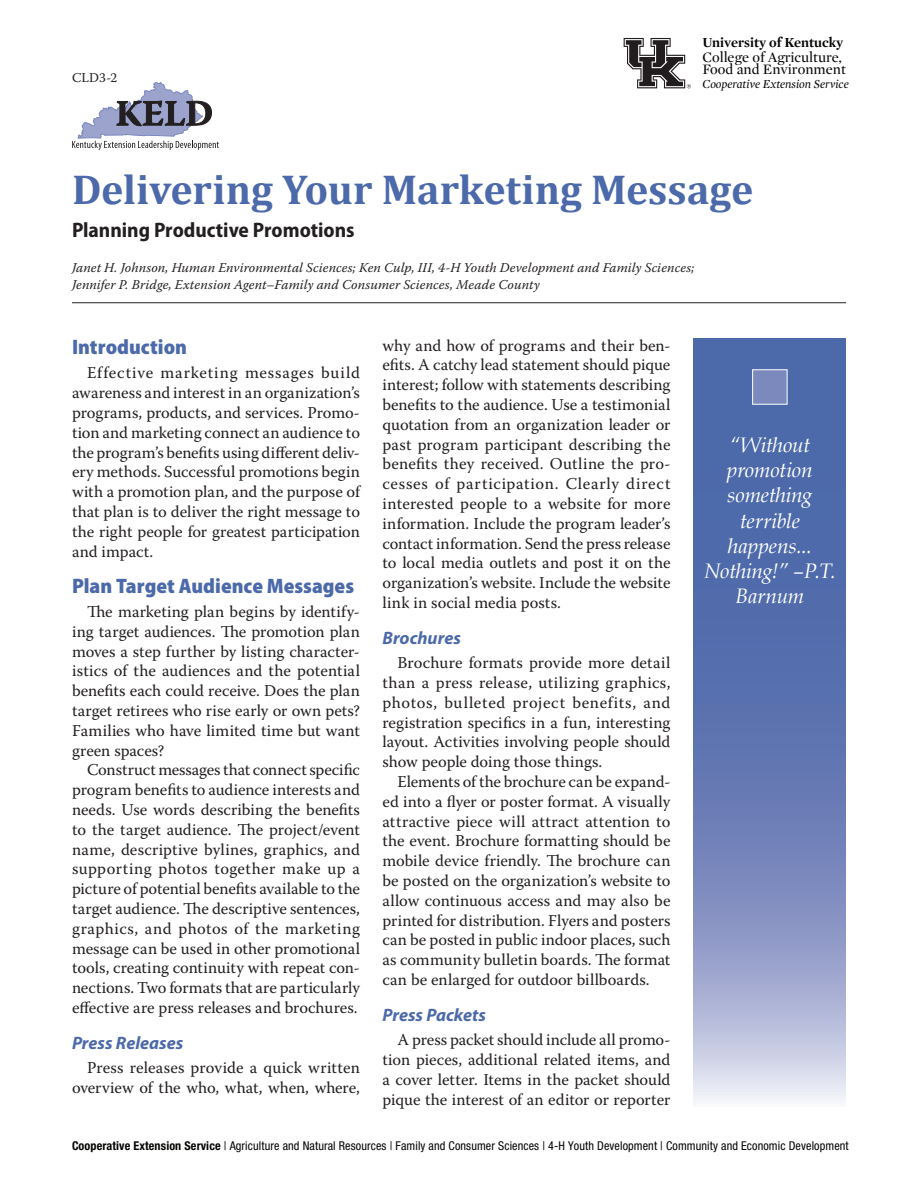
<style>
.page{position:relative;width:918px;height:1188px;background:#fff}
.page>*{position:absolute;margin:0;border:0;box-sizing:border-box;transform-origin:0 0}
.PubTitle{font:700 42px "Cambria";letter-spacing:-.005em;color:#4c69aa}
.Quotes{font:italic 21px/25.2px "Book Antiqua";letter-spacing:-.01em;color:#fff;text-align:center}
._1{font:900 semi-condensed 21px "Myriad Pro";color:#4c69aa}
.PubTitle2{font:700 semi-condensed 21px "Myriad Pro";color:#231f20}
._2{font:italic 700 18px "Myriad Pro";color:#4c69aa}
.body{font:16.5px/19.8px "Warnock Pro";color:#231f20;text-align:justify}
.t1{font:14.7px/12px "Mercury Display";color:#040503}
.t2{font:700 14.1px "Mercury Display";color:#040503}
.Author{font:italic 13.5px/16.5px "Warnock Pro";letter-spacing:.005em;color:#231f20}
.PubNumber{font:13.5px "Warnock Pro";color:#231f20}
.t3{font:italic 12.45px "Mercury Display";color:#040503}
.t4{font:condensed 12.15px "Helvetica Neue LT Std";letter-spacing:.01em;color:#040503}
.s1{font-weight:700}
</style>
<div class="page">
<svg style="left:624px;top:38px;width:67px;height:50px"></svg>
<svg style="left:694px;top:338px;width:152px;height:763px;background:#7083b9"></svg>
<div style="left:752px;top:369px;width:36px;height:36px;background:#7b89bd;border:1px solid #fff"></div>
<svg style="left:72px;top:82px;width:147px;height:68px"></svg>
<hr style="left:72px;top:302px;width:774px;height:1px;background:#231f20">
<p class="PubNumber" style="left:72px;top:69px;width:47px">CLD3-2</p>
<p class="t2" style="left:702px;top:32px;width:142px">University of Kentucky</p>
<p class="t1" style="left:702px;top:50px;width:145px">College of Agriculture,<br>Food and Environment</p>
<p class="t3" style="left:702px;top:76px;width:148px">Cooperative Extension Service</p>
<p class="PubTitle" style="left:72px;top:160px;width:683px">Delivering Your Marketing Message</p>
<p class="PubTitle2" style="left:72px;top:217px;width:284px">Planning Productive Promotions</p>
<p class="Author" style="left:72px;top:259px;width:624px">Janet H. Johnson, Human Environmental Sciences; Ken Culp, III, 4-H Youth Development and Family Sciences;<br>Jennifer P. Bridge, Extension Agent–Family and Consumer Sciences, Meade County</p>
<p class="_1" style="left:72px;top:333px;width:117px">Introduction</p>
<p class="body" style="left:72px;top:363px;width:290px;text-indent:15px">Effective marketing messages build awareness and interest in an organization’s programs, products, and services. Promo&shy;tion and marketing connect an audience to the program’s benefits using different deliv&shy;ery methods. Successful promotions begin with a promotion plan, and the purpose of that plan is to deliver the right message to the right people for greatest participation and impact.</p>
<p class="_1" style="left:72px;top:572px;width:284px">Plan Target Audience Messages</p>
<p class="body" style="left:72px;top:601px;width:290px;text-indent:15px">The marketing plan begins by identify&shy;ing target audiences. The promotion plan moves a step further by listing character&shy;istics of the audiences and the potential benefits each could receive. Does the plan target retirees who rise early or own pets?<br>Families who have limited time but want green spaces?</p>
<p class="body" style="left:72px;top:760px;width:290px;text-indent:15px">Construct messages that connect specific program benefits to audience interests and needs. Use words describing the benefits to the target audience. The project/event name, descriptive bylines, graphics, and supporting photos together make up a picture of potential benefits available to the target audience. The descriptive sentences, graphics, and photos of the marketing message can be used in other promotional tools, creating continuity with repeat con&shy;nections. Two formats that are particularly effective are press releases and brochures.</p>
<p class="_2" style="left:72px;top:1031px;width:113px">Press Releases</p>
<p class="body" style="left:72px;top:1058px;width:290px;text-align:right">Press releases provide a quick written overview of the who, what, when, where,</p>
<p class="body" style="left:382px;top:335px;width:290px">why and how of programs and their ben&shy;efits. A catchy lead statement should pique interest; follow with statements describing benefits to the audience. Use a testimonial quotation from an organization leader or past program participant describing the benefits they received. Outline the pro&shy;cesses of participation. Clearly direct interested people to a website for more information. Include the program leader’s contact information. Send the press release to local media outlets and post it on the organization’s website. Include the website link in social media posts.</p>
<p class="_2" style="left:382px;top:626px;width:80px">Brochures</p>
<p class="body" style="left:382px;top:653px;width:290px;text-indent:15px">Brochure formats provide more detail than a press release, utilizing graphics, photos, bulleted project benefits, and registration specifics in a fun, interesting layout. Activities involving people should show people doing those things.</p>
<p class="body" style="left:382px;top:771px;width:290px;text-indent:15px">Elements of the brochure can be expand&shy;ed into a flyer or poster format. A visually attractive piece will attract attention to the event. Brochure formatting should be mobile device friendly. The brochure can be posted on the organization’s website to allow continuous access and may also be printed for distribution. Flyers and posters can be posted in public indoor places, such as community bulletin boards. The format can be enlarged for outdoor billboards.</p>
<p class="_2" style="left:382px;top:1003px;width:105px">Press Packets</p>
<p class="body" style="left:382px;top:1030px;width:290px;text-indent:15px">A press packet should include all promo&shy;tion pieces, additional related items, and a cover letter. Items in the packet should pique the interest of an editor or reporter</p>
<p class="Quotes" style="left:704px;top:432px;width:133px">“Without promotion something terrible happens...<br>Nothing!” –P.T.<br>Barnum</p>
<p class="t4" style="left:72px;top:1139px;width:778px"><span class="s1">Cooperative Extension Service</span> | Agriculture and Natural Resources | Family and Consumer Sciences | 4-H Youth Development | Community and Economic Development</p>
</div>
